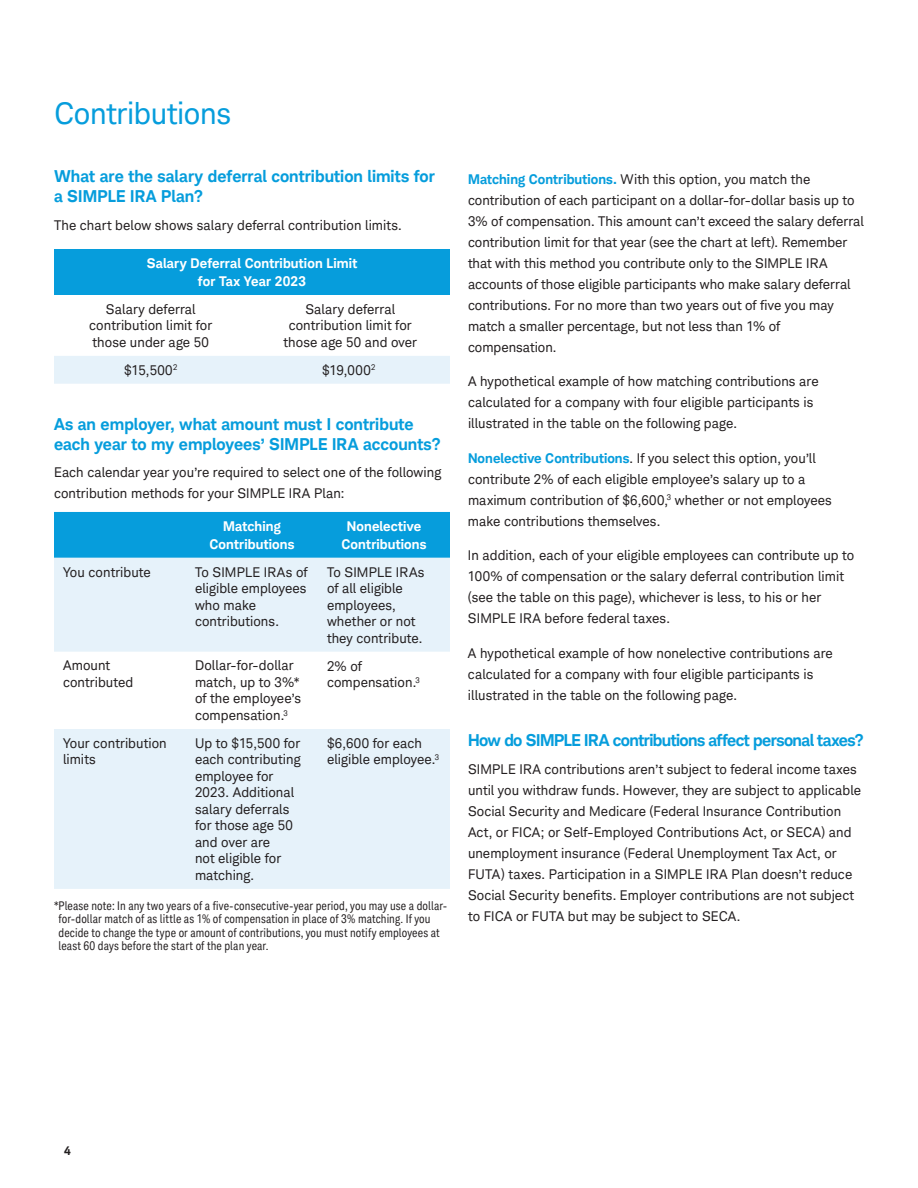
<style>
.page{position:relative;width:918px;height:1188px;background:#fff}
.page>*{position:absolute;margin:0;border:0;box-sizing:border-box;transform-origin:0 0}
.t1{font:30px "Charles Modern";letter-spacing:-.01em;color:#069ddc}
.t2{font:700 16.5px/19.5px "Charles Modern";letter-spacing:.005em;color:#069ddc}
.t3{font:700 16.5px "Charles Modern";letter-spacing:-.03em;color:#069ddc}
.t4{font:13.5px/21px "Charles Modern";letter-spacing:.005em;color:#231f20}
.t5{font:13.5px/16.5px "Charles Modern";letter-spacing:.01em;color:#231f20;text-align:center}
.t6{font:700 13.5px/18px "Charles Modern";letter-spacing:.015em;color:#fff;text-align:center}
.t7{font:condensed 12px/13.5px "Charles Modern";letter-spacing:.01em;color:#231f20}
.t8{font:700 12px "Charles Modern";color:#231f20}
.s1{font-weight:700;color:#069ddc}
</style>
<div class="page">
<div style="left:54px;top:249px;width:396px;height:46px;background:#069ddc"></div>
<div style="left:54px;top:356px;width:396px;height:28px;background:#e6f2fa"></div>
<div style="left:54px;top:512px;width:396px;height:46px;background:#069ddc"></div>
<svg style="left:54px;top:558px;width:396px;height:331px;fill:#e6f2fa"></svg>
<h1 class="t1" style="left:54px;top:96px;width:179px">Contributions</h1>
<p class="t2" style="left:54px;top:167px;width:382px">What are the salary deferral contribution limits for a SIMPLE IRA Plan?</p>
<p class="t4" style="left:54px;top:214px;width:349px">The chart below shows salary deferral contribution limits.</p>
<p class="t6" style="left:147px;top:254px;width:212px">Salary Deferral Contribution Limit for Tax Year 2023</p>
<p class="t5" style="left:89px;top:301px;width:124px">Salary deferral contribution limit for those under age 50</p>
<p class="t5" style="left:283px;top:301px;width:135px">Salary deferral contribution limit for those age 50 and over</p>
<p class="t4" style="left:124px;top:359px;width:55px">$15,500<sup>2</sup></p>
<p class="t4" style="left:322px;top:359px;width:55px">$19,000<sup>2</sup></p>
<p class="t2" style="left:54px;top:415px;width:388px">As an employer, what amount must I contribute each year to my employees’ SIMPLE IRA accounts?</p>
<p class="t4" style="left:54px;top:462px;width:389px">Each calendar year you’re required to select one of the following contribution methods for your SIMPLE IRA Plan:</p>
<p class="t6" style="left:210px;top:517px;width:86px">Matching<br>Contributions</p>
<p class="t6" style="left:342px;top:517px;width:86px">Nonelective<br>Contributions</p>
<p class="t4" style="left:63px;top:561px;width:89px">You contribute</p>
<p class="t4" style="left:195px;top:564px;width:114px;line-height:16.5px">To SIMPLE IRAs of eligible employees who make contributions.</p>
<p class="t4" style="left:327px;top:564px;width:99px;line-height:16.5px">To SIMPLE IRAs of all eligible employees, whether or not they contribute.</p>
<p class="t4" style="left:63px;top:657px;width:72px;line-height:16.5px">Amount contributed</p>
<p class="t4" style="left:195px;top:657px;width:108px;line-height:16.5px">Dollar-for-dollar match, up to 3%* of the employee’s compensation.<sup>3</sup></p>
<p class="t4" style="left:327px;top:657px;width:94px;line-height:16.5px">2% of compensation.<sup>3</sup></p>
<p class="t4" style="left:63px;top:735px;width:105px;line-height:16.5px">Your contribution limits</p>
<p class="t4" style="left:195px;top:735px;width:107px;line-height:16.5px">Up to $15,500 for each contributing employee for<br>2023. Additional salary deferrals for those age 50 and over are<br>not eligible for matching.</p>
<p class="t4" style="left:327px;top:735px;width:114px;line-height:16.5px">$6,600 for each eligible employee.<sup>3</sup></p>
<p class="t7" style="left:59px;top:899px;width:390px;text-indent:-5px">* Please note: In any two years of a five-consecutive-year period, you may use a dollar&shy;for-dollar match of as little as 1% of compensation in place of 3% matching. If you decide to change the type or amount of contributions, you must notify employees at least 60 days before the start of the plan year.</p>
<p class="t4" style="left:468px;top:169px;width:397px"><span class="s1">Matching Contributions.</span> With this option, you match the contribution of each participant on a dollar-for-dollar basis up to 3% of compensation. This amount can’t exceed the salary deferral contribution limit for that year (see the chart at left). Remember that with this method you contribute only to the SIMPLE IRA accounts of those eligible participants who make salary deferral contributions. For no more than two years out of five you may match a smaller percentage, but not less than 1% of compensation.</p>
<p class="t4" style="left:468px;top:371px;width:352px">A hypothetical example of how matching contributions are calculated for a company with four eligible participants is illustrated in the table on the following page.</p>
<p class="t4" style="left:468px;top:448px;width:365px"><span class="s1">Nonelective Contributions</span>. If you select this option, you’ll contribute 2% of each eligible employee’s salary up to a maximum contribution of $6,600,<sup>3</sup> whether or not employees make contributions themselves.</p>
<p class="t4" style="left:468px;top:545px;width:388px">In addition, each of your eligible employees can contribute up to 100% of compensation or the salary deferral contribution limit (see the table on this page), whichever is less, to his or her SIMPLE IRA before federal taxes.</p>
<p class="t4" style="left:468px;top:643px;width:366px">A hypothetical example of how nonelective contributions are calculated for a company with four eligible participants is illustrated in the table on the following page.</p>
<p class="t3" style="left:468px;top:730px;width:397px">How do SIMPLE IRA contributions affect personal taxes?</p>
<p class="t4" style="left:468px;top:759px;width:395px">SIMPLE IRA contributions aren’t subject to federal income taxes until you withdraw funds. However, they are subject to applicable Social Security and Medicare (Federal Insurance Contribution Act, or FICA; or Self-Employed Contributions Act, or SECA) and unemployment insurance (Federal Unemployment Tax Act, or FUTA) taxes. Participation in a SIMPLE IRA Plan doesn’t reduce Social Security benefits. Employer contributions are not subject to FICA or FUTA but may be subject to SECA.</p>
<p class="t8" style="left:64px;top:1143px;width:8px">4</p>
</div>
